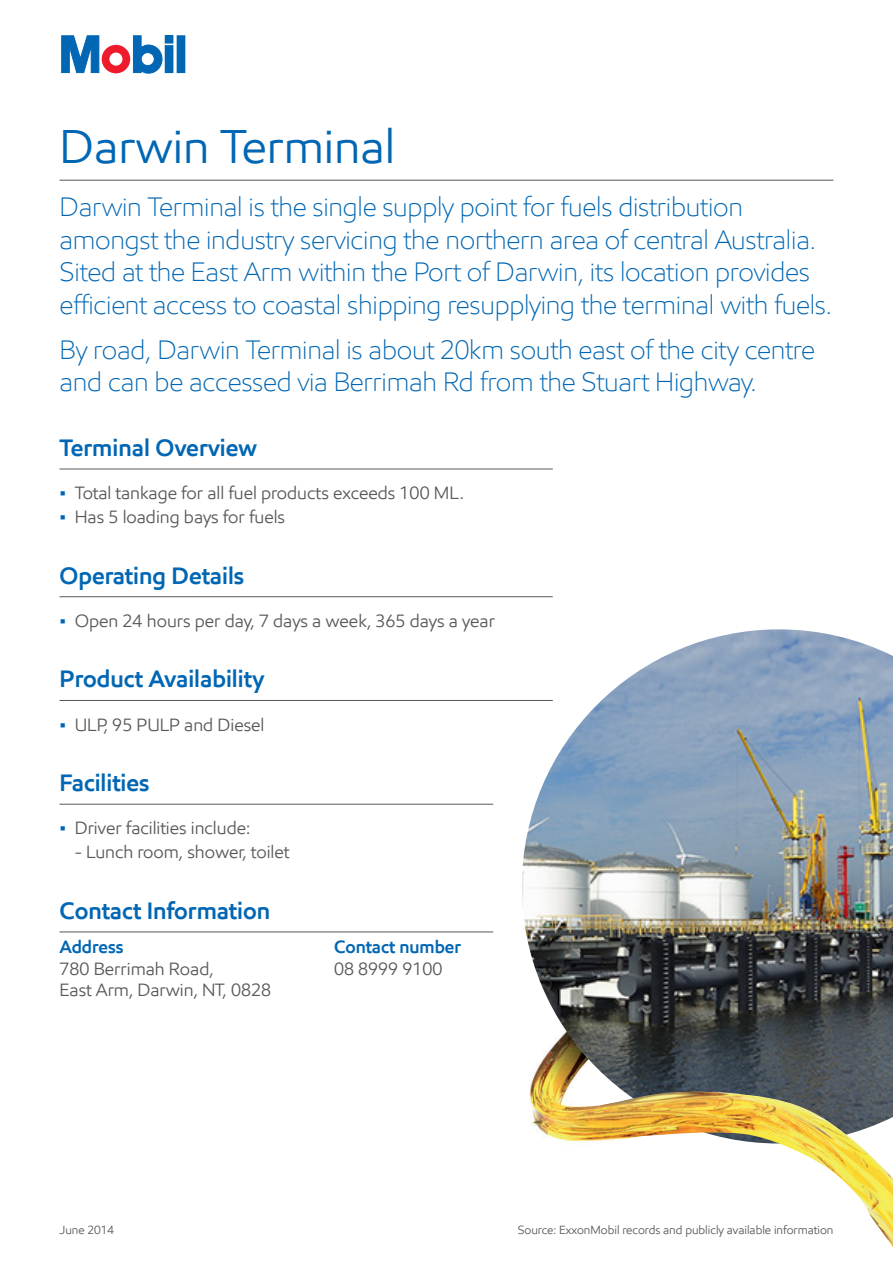
<style>
.page{position:relative;width:893px;height:1263px;background:#fff}
.page>*{position:absolute;margin:0;border:0;box-sizing:border-box;transform-origin:0 0}
.t1{font:48px "E Mprint";color:#0166b3}
.t2{font:300 27px/32.4px "E Mprint";letter-spacing:-.01em;color:#0166b3}
.Subs{font:600 24px "E Mprint";color:#0166b3}
.t3{font:18px "E Mprint";color:#57585a}
.t4{font:600 18px "E Mprint";color:#0166b3}
.t5{font:12px "E Mprint";color:#57585a}
.s1{font-weight:600;color:#0166b3}
</style>
<div class="page">
<hr style="left:60px;top:180px;width:773px;height:1px;background:#57585a">
<hr style="left:60px;top:469px;width:493px;height:1px;background:#57585a">
<hr style="left:60px;top:596px;width:493px;height:1px;background:#57585a">
<hr style="left:60px;top:700px;width:493px;height:1px;background:#57585a">
<hr style="left:60px;top:804px;width:433px;height:1px;background:#57585a">
<hr style="left:60px;top:931px;width:433px;height:1px;background:#57585a">
<div style="left:165px;top:36px;width:8px;height:7px;background:#0166b3"></div>
<div style="left:165px;top:35px;width:8px;height:8px;border:1px solid #0166b3"></div>
<div style="left:165px;top:46px;width:8px;height:27px;background:#0166b3"></div>
<div style="left:177px;top:36px;width:8px;height:37px;background:#0166b3"></div>
<svg style="left:61px;top:35px;width:102px;height:39px"></svg>
<img style="left:522px;top:629px;width:371px;height:513px">
<img style="left:603px;top:1091px;width:290px;height:156px">
<p class="t1" style="left:60px;top:117px;width:337px">Darwin Terminal</p>
<p class="t2" style="left:60px;top:191px;width:774px">Darwin Terminal is the single supply point for fuels distribution amongst the industry servicing the northern area of central Australia.<br>Sited at the East Arm within the Port of Darwin, its location provides efficient access to coastal shipping resupplying the terminal with fuels.</p>
<p class="t2" style="left:60px;top:333px;width:757px">By road, Darwin Terminal is about 20km south east of the city centre and can be accessed via Berrimah Rd from the Stuart Highway.</p>
<p class="Subs" style="left:60px;top:433px;width:199px">Terminal Overview</p>
<p class="t3" style="left:60px;top:482px;width:406px"><span class="s1">•</span> Total tankage for all fuel products exceeds 100 ML.</p>
<p class="t3" style="left:60px;top:506px;width:227px"><span class="s1">•</span> Has 5 loading bays for fuels</p>
<p class="Subs" style="left:60px;top:561px;width:186px">Operating Details</p>
<p class="t3" style="left:60px;top:610px;width:437px"><span class="s1">•</span> Open 24 hours per day, 7 days a week, 365 days a year</p>
<p class="Subs" style="left:60px;top:664px;width:206px">Product Availability</p>
<p class="t3" style="left:60px;top:714px;width:206px"><span class="s1">•</span> ULP, 95 PULP and Diesel</p>
<p class="Subs" style="left:60px;top:768px;width:91px">Facilities</p>
<p class="t3" style="left:60px;top:817px;width:192px"><span class="s1">•</span> Driver facilities include:</p>
<p class="t3" style="left:75px;top:841px;width:216px">- Lunch room, shower, toilet</p>
<p class="Subs" style="left:60px;top:896px;width:212px">Contact Information</p>
<p class="t4" style="left:60px;top:936px;width:65px">Address</p>
<p class="t4" style="left:334px;top:936px;width:128px">Contact number</p>
<p class="t3" style="left:60px;top:958px;width:156px">780 Berrimah Road,</p>
<p class="t3" style="left:334px;top:958px;width:110px">08 8999 9100</p>
<p class="t3" style="left:60px;top:979px;width:213px">East Arm, Darwin, NT, 0828</p>
<p class="t5" style="left:60px;top:1222px;width:56px">June 2014</p>
<p class="t5" style="left:518px;top:1222px;width:317px">Source: ExxonMobil records and publicly available information</p>
</div>
